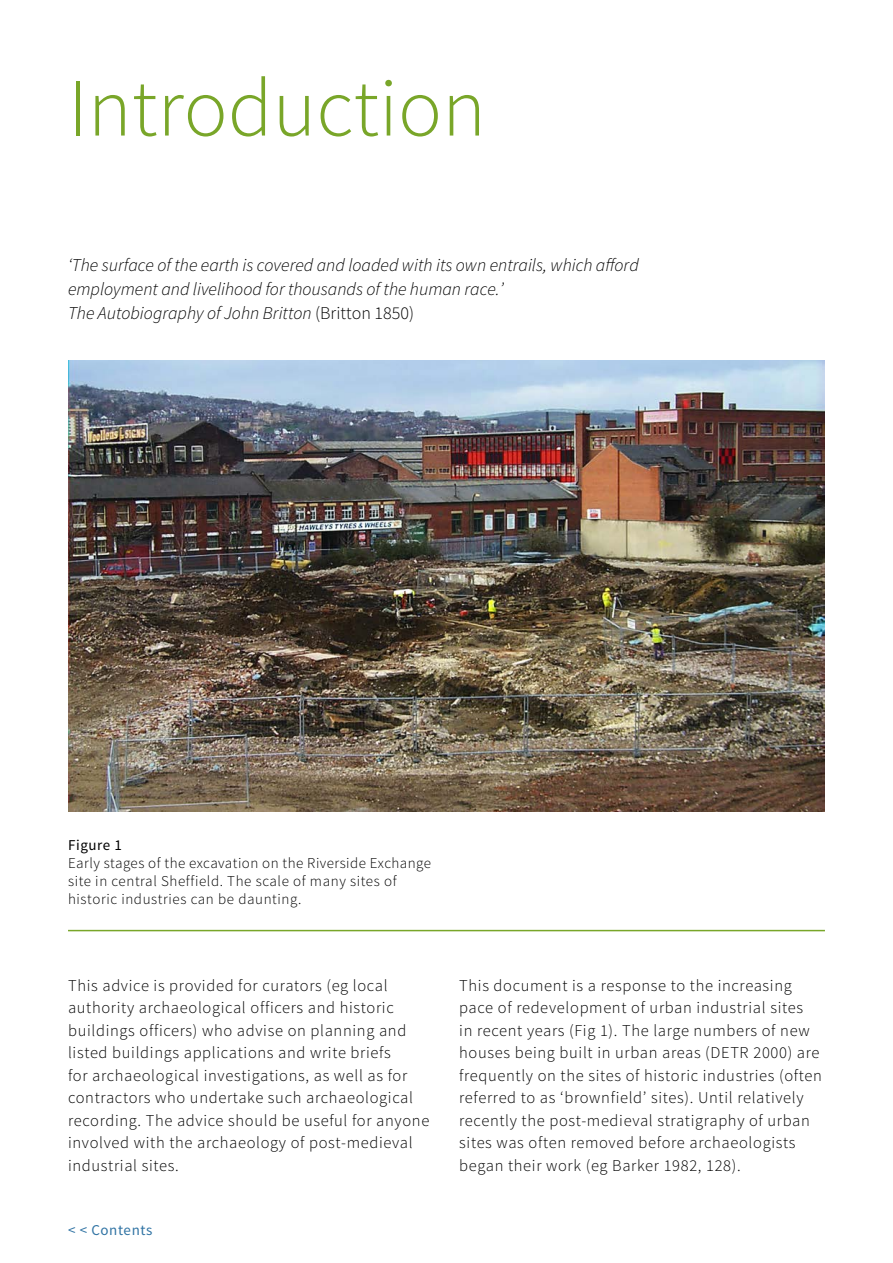
<style>
.page{position:relative;width:893px;height:1263px;background:#fff}
.page>*{position:absolute;margin:0;border:0;box-sizing:border-box;transform-origin:0 0}
.t1{font:300 82.5px "Source Sans Pro";color:#79a629}
.t2{font:italic 300 18px/24px "Source Sans Pro";color:#000}
.t3{font:300 16.5px/22.5px "Source Sans Pro";letter-spacing:.04em;color:#000}
.t4{font:300 15px/18px "Source Sans Pro";letter-spacing:.04em;color:#000}
.t5{font:15px "Source Sans Pro";letter-spacing:.04em;color:#3174a4}
.t6{font:15px "Source Sans Pro";letter-spacing:.04em;color:#000}
.s1{font-style:normal}
</style>
<div class="page">
<hr style="left:68px;top:930px;width:757px;height:1px;background:#79a629">
<img style="left:68px;top:361px;width:757px;height:451px">
<h1 class="t1" style="left:68px;top:58px;width:419px">Introduction</h1>
<p class="t2" style="left:68px;top:253px;width:572px">‘The surface of the earth is covered and loaded with its own entrails, which afford employment and livelihood for thousands of the human race.’<br>The Autobiography of John Britton <span class="s1">(Britton 1850)</span></p>
<p class="t6" style="left:68px;top:835px;width:55px">Figure 1</p>
<p class="t4" style="left:68px;top:854px;width:365px">Early stages of the excavation on the Riverside Exchange site in central Sheffield. The scale of many sites of historic industries can be daunting.</p>
<p class="t3" style="left:68px;top:974px;width:363px">This advice is provided for curators (eg local authority archaeological officers and historic buildings officers) who advise on planning and listed buildings applications and write briefs<br>for archaeological investigations, as well as for contractors who undertake such archaeological recording. The advice should be useful for anyone involved with the archaeology of post-medieval industrial sites.</p>
<p class="t3" style="left:459px;top:974px;width:364px">This document is a response to the increasing pace of redevelopment of urban industrial sites<br>in recent years (Fig 1). The large numbers of new houses being built in urban areas (DETR 2000) are frequently on the sites of historic industries (often referred to as ‘brownfield’ sites). Until relatively recently the post-medieval stratigraphy of urban sites was often removed before archaeologists began their work (eg Barker 1982, 128).</p>
<p class="t5" style="left:68px;top:1220px;width:86px">&lt; &lt; Contents</p>
</div>
